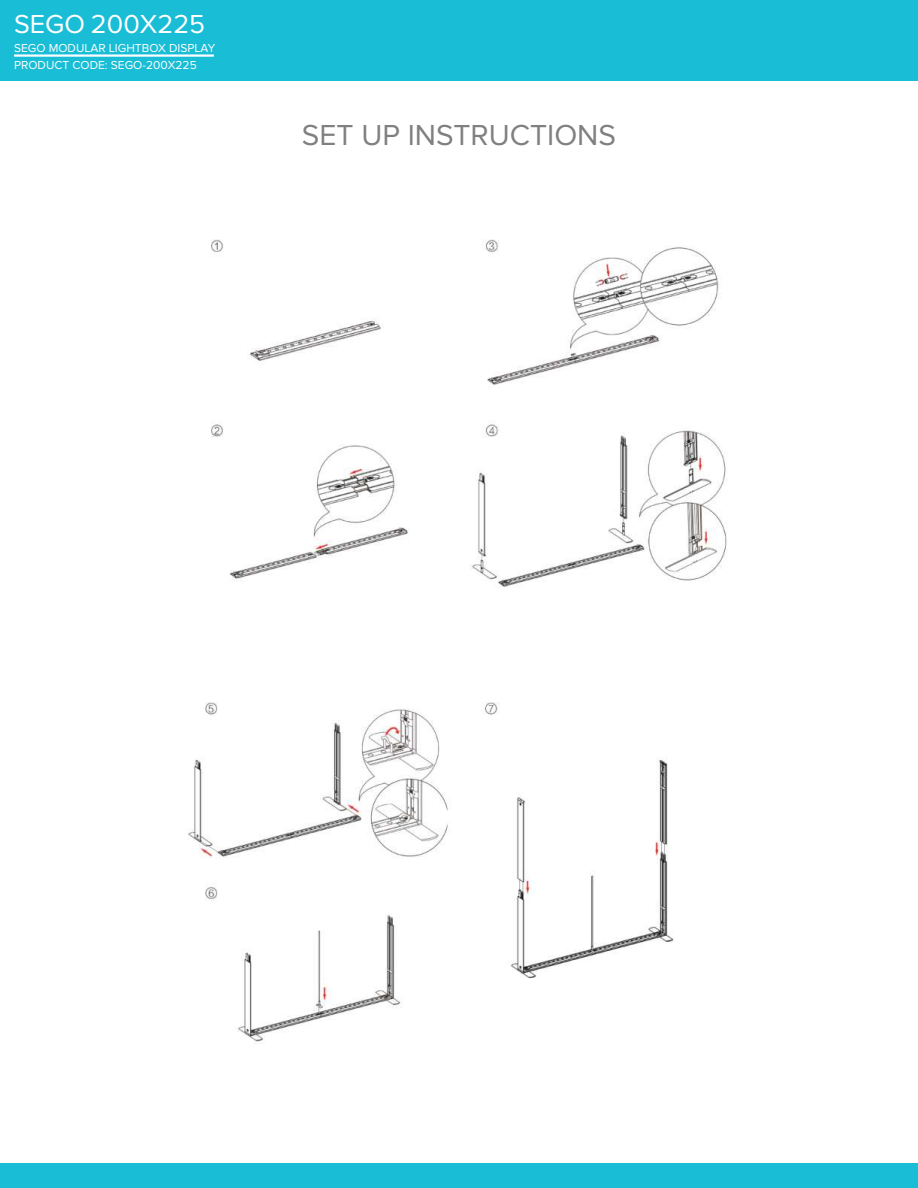
<style>
.page{position:relative;width:918px;height:1188px;background:#fff}
.page>*{position:absolute;margin:0;border:0;box-sizing:border-box;transform-origin:0 0}
.t1{font:30px "Proxima Nova";color:#808083}
.t2{font:27px "Proxima Nova";color:#fff}
.t3{font:12px "Proxima Nova";color:#fff}
</style>
<div class="page">
<div style="left:0;top:1164px;width:918px;height:24px;background:#19bdd5"></div>
<div style="left:0;top:0;width:918px;height:81px;background:#19bdd5"></div>
<hr style="left:14px;top:54px;width:200px;height:3px;background:#fff">
<img style="left:211px;top:239px;width:516px;height:348px">
<img style="left:188px;top:702px;width:486px;height:342px">
<h2 class="t2" style="left:14px;top:11px;width:193px">SEGO 200X225</h2>
<p class="t3" style="left:14px;top:59px;width:184px">PRODUCT CODE: SEGO-200X225</p>
<p class="t3" style="left:14px;top:42px;width:203px">SEGO MODULAR LIGHTBOX DISPLAY</p>
<h1 class="t1" style="left:302px;top:120px;width:316px">SET UP INSTRUCTIONS</h1>
</div>
